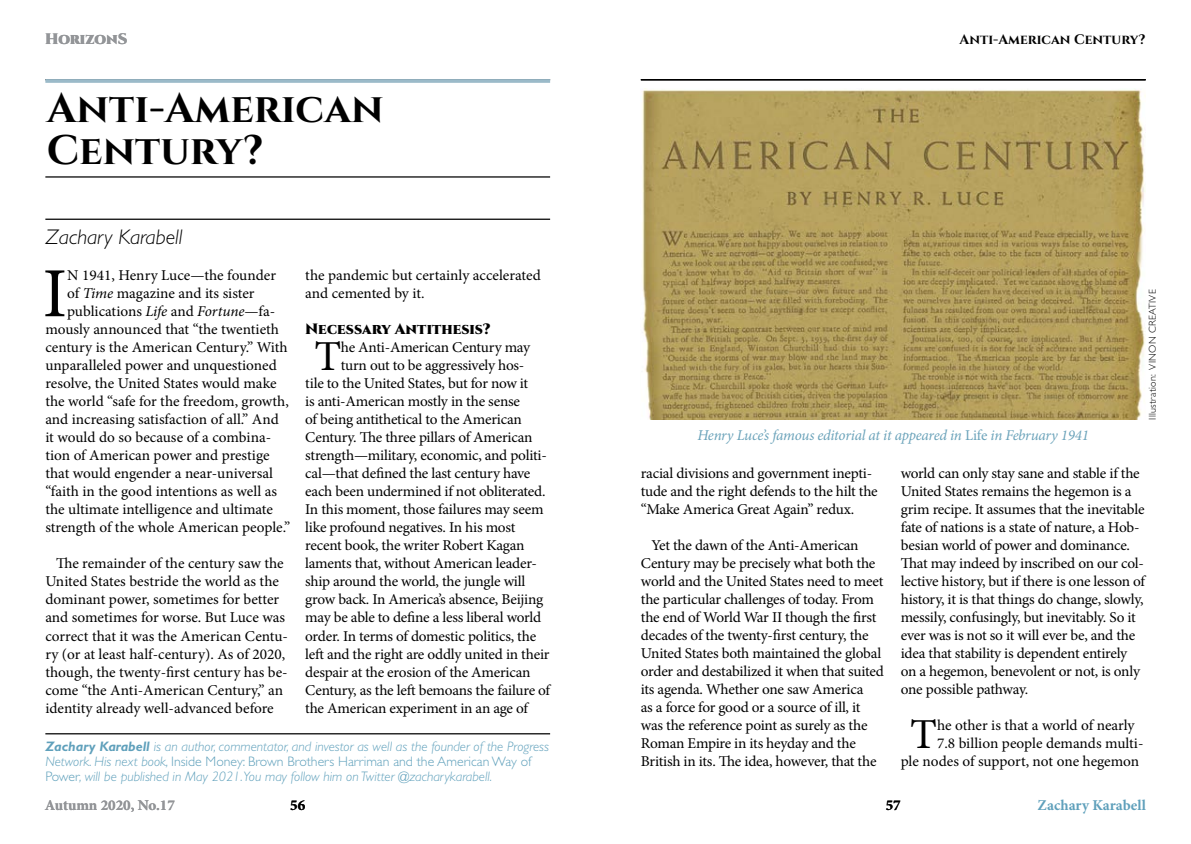
<style>
.page{position:relative;width:1191px;height:844px;background:#fff}
.page>*{position:absolute;margin:0;border:0;box-sizing:border-box;transform-origin:0 0}
.t1{font:70.38px "Minion Pro";color:#000}
.t2{font:42.75px "Minion Pro";color:#000}
.t3{font:700 41.25px/42.5px "Cinzel";color:#000}
.t4{font:italic 300 21.25px "GR Gill Sans";color:#000}
.t5{font:15px/18px "Minion Pro";letter-spacing:-.015em;color:#000}
.t6{font:italic 15px "Minion Pro";letter-spacing:-.02em;color:#6ba3ba}
.t7{font:900 15px "Cinzel";color:#000}
.t8{font:700 15px "Minion Pro";color:#939598}
.t9{font:700 15px "Minion Pro";color:#5fa0bb}
.t10{font:900 15px "Cinzel";color:#939598}
.t11{font:700 15px "Minion Pro";color:#000}
.t12{font:italic 300 13.75px/15px "GR Gill Sans";color:#5fa0bb}
.t13{font:700 13.75px "Cinzel";color:#000}
.t14{font:300 10px "GR Gill Sans";letter-spacing:.03em;color:#000}
.s1{font-style:italic}
.s2{font-weight:700}
.s3{font-style:normal}
</style>
<div class="page">
<svg style="left:45px;top:79px;width:505px;height:4px;background:#9cb9c7"></svg>
<hr style="left:45px;top:176px;width:505px;height:1px;background:#000">
<hr style="left:45px;top:218px;width:505px;height:2px;background:#000">
<hr style="left:45px;top:733px;width:505px;height:1px;background:#000">
<img style="left:642px;top:89px;width:503px;height:330px">
<hr style="left:641px;top:79px;width:504px;height:1px;background:#000">
<p class="t10" style="left:45px;top:30px;width:84px">HorizonS</p>
<h3 class="t3" style="left:47px;top:88px;width:338px">Anti-American<br>Century?</h3>
<h3 class="t4" style="left:45px;top:224px;width:139px">Zachary Karabell</h3>
<h1 class="t1" style="left:43px;top:246px;width:26px">I</h1>
<p class="t5" style="left:67px;top:266px;width:210px">N 1941, Henry Luce—the founder</p>
<p class="t5" style="left:305px;top:266px;width:237px">the pandemic but certainly accelerated and cemented by it.</p>
<p class="t7" style="left:305px;top:319px;width:187px">Necessary Antithesis?</p>
<h2 class="t2" style="left:315px;top:328px;width:28px">T</h2>
<p class="t5" style="left:341px;top:338px;width:191px">he Anti-American Century may</p>
<p class="t5" style="left:67px;top:284px;width:189px">of <span class="s1">Time</span> magazine and its sister</p>
<p class="t5" style="left:67px;top:302px;width:210px">publications <span class="s1">Life</span> and <span class="s1">Fortune</span>—fa-</p>
<p class="t5" style="left:45px;top:320px;width:235px">mously announced that “the twentieth</p>
<p class="t5" style="left:45px;top:338px;width:244px">century is the American Century.” With</p>
<p class="t5" style="left:45px;top:356px;width:233px">unparalleled power and unquestioned</p>
<p class="t5" style="left:45px;top:374px;width:233px">resolve, the United States would make</p>
<p class="t5" style="left:45px;top:392px;width:245px">the world “safe for the freedom, growth,</p>
<p class="t5" style="left:45px;top:410px;width:235px">and increasing satisfaction of all.” And</p>
<p class="t5" style="left:45px;top:428px;width:227px">it would do so because of a combina-</p>
<p class="t5" style="left:45px;top:446px;width:226px">tion of American power and prestige</p>
<p class="t5" style="left:45px;top:464px;width:229px">that would engender a near-universal</p>
<p class="t5" style="left:45px;top:482px;width:233px">“faith in the good intentions as well as</p>
<p class="t5" style="left:45px;top:500px;width:229px">the ultimate intelligence and ultimate</p>
<p class="t5" style="left:45px;top:518px;width:246px">strength of the whole American people.”</p>
<p class="t5" style="left:45px;top:554px;width:244px;text-indent:11px">The remainder of the century saw the United States bestride the world as the dominant power, sometimes for better and sometimes for worse. But Luce was correct that it was the American Centu&shy;ry (or at least half-century). As of 2020, though, the twenty-first century has be&shy;come “the Anti-American Century,” an identity already well-advanced before</p>
<p class="t5" style="left:341px;top:356px;width:185px">turn out to be aggressively hos-</p>
<p class="t5" style="left:305px;top:374px;width:224px">tile to the United States, but for now it</p>
<p class="t5" style="left:305px;top:392px;width:216px">is anti-American mostly in the sense</p>
<p class="t5" style="left:305px;top:410px;width:218px">of being antithetical to the American</p>
<p class="t5" style="left:305px;top:428px;width:229px">Century. The three pillars of American</p>
<p class="t5" style="left:305px;top:446px;width:243px">strength—military, economic, and politi-</p>
<p class="t5" style="left:305px;top:464px;width:227px">cal—that defined the last century have</p>
<p class="t5" style="left:305px;top:482px;width:242px">each been undermined if not obliterated.</p>
<p class="t5" style="left:305px;top:500px;width:240px">In this moment, those failures may seem</p>
<p class="t5" style="left:305px;top:518px;width:212px">like profound negatives. In his most</p>
<p class="t5" style="left:305px;top:536px;width:221px">recent book, the writer Robert Kagan</p>
<p class="t5" style="left:305px;top:554px;width:233px">laments that, without American leader-</p>
<p class="t5" style="left:305px;top:572px;width:222px">ship around the world, the jungle will</p>
<p class="t5" style="left:305px;top:590px;width:239px">grow back. In America’s absence, Beijing</p>
<p class="t5" style="left:305px;top:608px;width:237px">may be able to define a less liberal world</p>
<p class="t5" style="left:305px;top:626px;width:232px">order. In terms of domestic politics, the</p>
<p class="t5" style="left:305px;top:644px;width:246px">left and the right are oddly united in their</p>
<p class="t5" style="left:305px;top:662px;width:227px">despair at the erosion of the American</p>
<p class="t5" style="left:305px;top:680px;width:246px">Century, as the left bemoans the failure of</p>
<p class="t5" style="left:305px;top:698px;width:224px">the American experiment in an age of</p>
<p class="t12" style="left:45px;top:739px;width:505px"><span class="s2">Zachary Karabell</span> is an author, commentator, and investor as well as the founder of the Progress<br>Network. His next book, <span class="s3">Inside Money: Brown Brothers Harriman and the American Way of<br>Power</span>, will be published in May 2021.You may follow him on Twitter @zacharykarabell.</p>
<p class="t13" style="left:959px;top:31px;width:188px">Anti-American Century?</p>
<p class="t6" style="left:697px;top:425px;width:393px">Henry Luce’s famous editorial at it appeared in <span class="s3">Life</span> in February 1941</p>
<p class="t14" style="left:1147px;top:419px;width:132px;rotate:-90deg">Illustration: VINON CREATIVE</p>
<p class="t5" style="left:641px;top:463px;width:238px">racial divisions and government inepti&shy;tude and the right defends to the hilt the “Make America Great Again” redux.</p>
<p class="t5" style="left:641px;top:535px;width:244px;text-indent:11px">Yet the dawn of the Anti-American Century may be precisely what both the world and the United States need to meet the particular challenges of today. From the end of World War II though the first decades of the twenty-first century, the United States both maintained the global order and destabilized it when that suited its agenda. Whether one saw America<br>as a force for good or a source of ill, it was the reference point as surely as the Roman Empire in its heyday and the British in its. The idea, however, that the</p>
<p class="t5" style="left:900px;top:463px;width:246px">world can only stay sane and stable if the United States remains the hegemon is a grim recipe. It assumes that the inevitable fate of nations is a state of nature, a Hob&shy;besian world of power and dominance.<br>That may indeed by inscribed on our col&shy;lective history, but if there is one lesson of history, it is that things do change, slowly, messily, confusingly, but inevitably. So it ever was is not so it will ever be, and the idea that stability is dependent entirely on a hegemon, benevolent or not, is only one possible pathway.</p>
<h2 class="t2" style="left:910px;top:705px;width:28px">T</h2>
<p class="t5" style="left:937px;top:715px;width:199px">he other is that a world of nearly</p>
<p class="t5" style="left:937px;top:733px;width:208px">7.8 billion people demands multi-</p>
<p class="t5" style="left:900px;top:751px;width:240px">ple nodes of support, not one hegemon</p>
<p class="t8" style="left:45px;top:794px;width:132px">Autumn 2020, No.17</p>
<p class="t11" style="left:885px;top:793px;width:16px">57</p>
<p class="t11" style="left:290px;top:793px;width:16px">56</p>
<p class="t9" style="left:1037px;top:794px;width:110px">Zachary Karabell</p>
</div>
